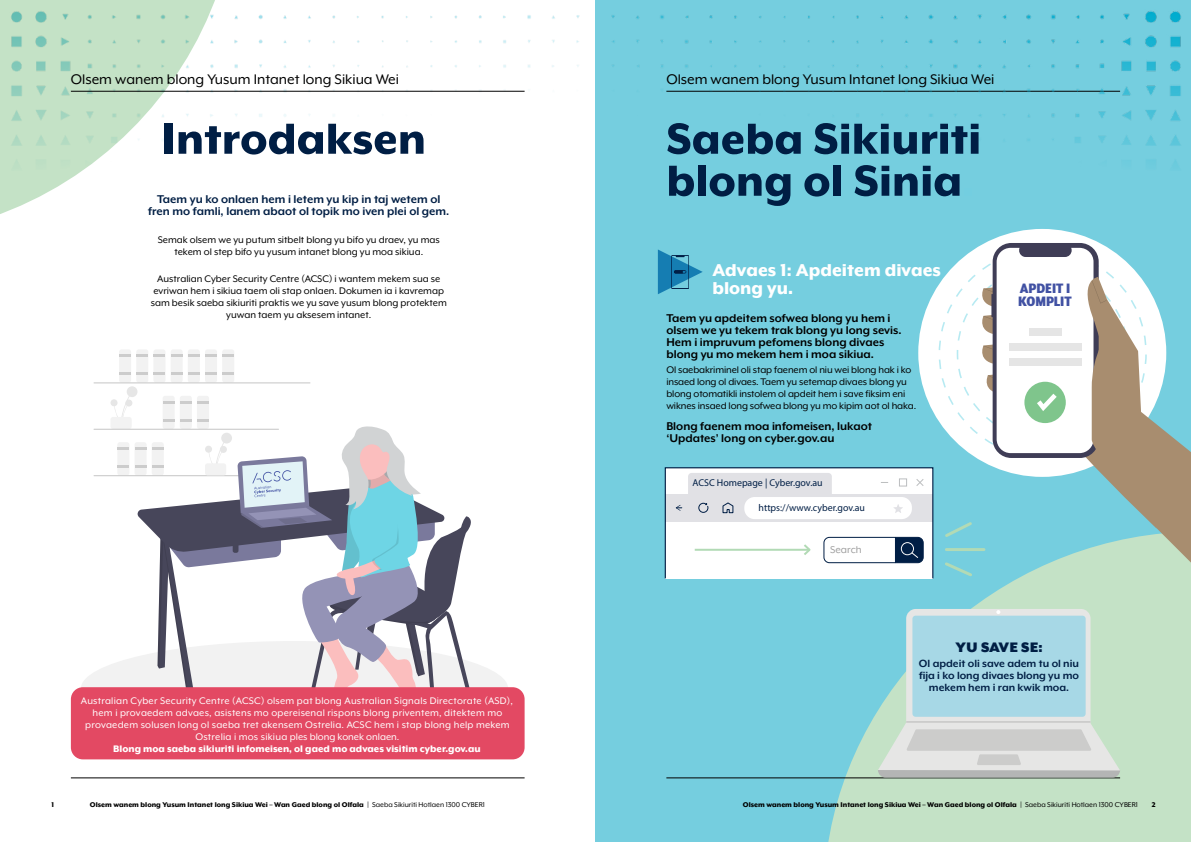
<style>
.page{position:relative;width:1191px;height:842px;background:#fff}
.page>*{position:absolute;margin:0;border:0;box-sizing:border-box;transform-origin:0 0}
.t1{font:800 50px/42px "Mr Eaves XL Mod OT";color:#001e44}
.t2{font:800 20px/18px "Mr Eaves XL Mod OT";color:#fff}
.t3{font:16px "Mr Eaves XL Mod OT";color:#000}
.t4{font:900 16px "Mr Eaves XL Mod OT";color:#001e44}
.t5{font:900 15.7px/13.4px "Mr Eaves XL Mod Nar OT";color:#4151a3}
.t6{font:700 13px/12px "Mr Eaves XL Mod OT";color:#000}
.t7{font:700 13px/12px "Mr Eaves XL Mod OT";color:#001e44;text-align:center}
.t8{font:700 12px/12px "Mr Eaves XL Mod OT";color:#001e44;text-align:center}
.t9{font:11.4px "Mr Eaves XL Mod OT";color:#9e9e9e}
.t10{font:11px/12px "Mr Eaves XL Mod OT";color:#000;text-align:center}
.t11{font:11px/12px "Mr Eaves XL Mod OT";letter-spacing:.02em;color:#fff;text-align:center}
.t12{font:800 11px "Mr Eaves XL Mod OT";color:#fff}
.t13{font:9.9px "Myriad Pro";color:#001e45}
.t14{font:800 8px "Mr Eaves XL Mod OT";color:#000}
.s1{color:#fff}
.s2{color:#73cee0}
.s3{font-weight:400}
</style>
<div class="page">
<div style="left:595px;top:0;width:596px;height:842px;background:#75cedf"></div>
<svg style="left:827px;top:531px;width:364px;height:311px;fill:#c4e2c6"></svg>
<div style="left:665px;top:468px;width:267px;height:110px;background:#fff"></div>
<div style="left:688px;top:473px;width:144px;height:28px;background:#e1e1e5;border-radius:4px"></div>
<svg style="left:823px;top:537px;width:101px;height:27px"></svg>
<div style="left:665px;top:494px;width:267px;height:28px;background:#e1e1e5"></div>
<div style="left:744px;top:497px;width:168px;height:22px;background:#fff;border-radius:10px"></div>
<div style="left:664px;top:467px;width:269px;height:112px;border:1px solid #001e45"></div>
<svg style="left:916px;top:479px;width:8px;height:7px"></svg>
<div style="left:899px;top:479px;width:8px;height:7px;border:1px solid #bcbec0"></div>
<svg style="left:676px;top:505px;width:6px;height:6px"></svg>
<svg style="left:698px;top:503px;width:10px;height:10px"></svg>
<svg style="left:722px;top:502px;width:11px;height:11px"></svg>
<svg style="left:894px;top:504px;width:9px;height:9px"></svg>
<img style="left:218px;top:15px;width:362px;height:102px">
<div style="left:127px;top:386px;width:10px;height:11px;background:#e6e6e6;border-radius:50%"></div>
<div style="left:119px;top:349px;width:12px;height:34px;background:#f2f2f2;border-radius:3px"></div>
<svg style="left:119px;top:355px;width:12px;height:2px"></svg>
<svg style="left:119px;top:373px;width:12px;height:2px"></svg>
<div style="left:136px;top:349px;width:12px;height:34px;background:#f2f2f2;border-radius:3px"></div>
<svg style="left:137px;top:355px;width:11px;height:2px"></svg>
<svg style="left:137px;top:373px;width:11px;height:2px"></svg>
<div style="left:153px;top:349px;width:12px;height:34px;background:#f2f2f2;border-radius:3px"></div>
<svg style="left:154px;top:355px;width:11px;height:2px"></svg>
<svg style="left:154px;top:373px;width:11px;height:2px"></svg>
<div style="left:171px;top:349px;width:12px;height:34px;background:#f2f2f2;border-radius:3px"></div>
<svg style="left:171px;top:355px;width:11px;height:2px"></svg>
<svg style="left:171px;top:373px;width:11px;height:2px"></svg>
<div style="left:188px;top:349px;width:12px;height:34px;background:#f2f2f2;border-radius:3px"></div>
<div style="left:205px;top:349px;width:12px;height:34px;background:#f2f2f2;border-radius:3px"></div>
<div style="left:222px;top:349px;width:12px;height:34px;background:#f2f2f2;border-radius:3px"></div>
<svg style="left:188px;top:355px;width:46px;height:2px"></svg>
<svg style="left:188px;top:373px;width:46px;height:2px"></svg>
<hr style="left:94px;top:382px;width:216px;height:1px;background:#ccc">
<svg style="left:81px;top:395px;width:427px;height:292px"></svg>
<hr style="left:71px;top:91px;width:453px;height:1px;background:#000">
<hr style="left:71px;top:778px;width:453px;height:1px;background:#000">
<img style="left:611px;top:11px;width:570px;height:153px">
<hr style="left:666px;top:778px;width:454px;height:1px;background:#000">
<div style="left:918px;top:229px;width:248px;height:248px;background:#fff;border-radius:50%"></div>
<svg style="left:0;top:0;width:218px;height:214px;fill:#c4e2c6"></svg>
<svg style="left:658px;top:249px;width:44px;height:45px"></svg>
<svg style="left:878px;top:609px;width:242px;height:169px"></svg>
<hr style="left:694px;top:549px;width:115px;height:2px;background:#b2dab5">
<svg style="left:801px;top:544px;width:10px;height:11px"></svg>
<svg style="left:942px;top:243px;width:249px;height:342px"></svg>
<div style="left:71px;top:687px;width:453px;height:72px;background:#e34963;border-radius:12px"></div>
<h3 class="t3" style="left:71px;top:70px;width:330px">Olsem wanem blong Yusum Intanet long Sikiua Wei</h3>
<h1 class="t1" style="left:162px;top:117px;width:278px">Introdaksen<span class="s1">.</span></h1>
<p class="t7" style="left:148px;top:193px;width:302px">Taem yu ko onlaen hem i letem yu kip in taj wetem ol fren mo famli, lanem abaot ol topik mo iven plei ol gem.</p>
<p class="t10" style="left:158px;top:233px;width:284px">Semak olsem we yu putum sitbelt blong yu bifo yu draev, yu mas tekem ol step bifo yu yusum intanet blong yu moa sikiua.</p>
<p class="t10" style="left:151px;top:273px;width:298px">Australian Cyber Security Centre (ACSC) i wantem mekem sua se evriwan hem i sikiua taem oli stap onlaen. Dokumen ia i kavremap sam besik saeba sikiuriti praktis we yu save yusum blong protektem yuwan taem yu aksesem intanet.</p>
<p class="t11" style="left:81px;top:694px;width:434px">Australian Cyber Security Centre (ACSC) olsem pat blong Australian Signals Directorate (ASD), hem i provaedem advaes, asistens mo opereisenal rispons blong priventem, ditektem mo provaedem solusen long ol saeba tret akensem Ostrelia. ACSC hem i stap blong help mekem Ostrelia i mos sikiua ples blong konek onlaen.</p>
<p class="t12" style="left:113px;top:742px;width:369px">Blong moa saeba sikiuriti infomeisen, ol gaed mo advaes visitim cyber.gov.au</p>
<h3 class="t3" style="left:666px;top:70px;width:330px">Olsem wanem blong Yusum Intanet long Sikiua Wei</h3>
<h1 class="t1" style="left:666px;top:117px;width:316px">Saeba Sikiuriti blong ol Sinia<span class="s2">.</span></h1>
<h2 class="t2" style="left:712px;top:261px;width:230px">Advaes 1: Apdeitem divaes blong yu.<span class="s2">.</span></h2>
<p class="t6" style="left:666px;top:312px;width:237px">Taem yu apdeitem sofwea blong yu hem i olsem we yu tekem trak blong yu long sevis.<br>Hem i impruvum pefomens blong divaes blong yu mo mekem hem i moa sikiua.</p>
<p class="t10" style="left:666px;top:364px;width:251px;text-align:left">Ol saebakriminel oli stap faenem ol niu wei blong hak i ko insaed long ol divaes. Taem yu setemap divaes blong yu blong otomatikli instolem ol apdeit hem i save fiksim eni wiknes insaed long sofwea blong yu mo kipim aot ol haka.</p>
<p class="t6" style="left:666px;top:420px;width:207px">Blong faenem moa infomeisen, lukaot ‘Updates’ long on cyber.gov.au</p>
<p class="t13" style="left:692px;top:477px;width:132px">ACSC Homepage | Cyber.gov.au</p>
<p class="t13" style="left:758px;top:501px;width:108px">https://www.cyber.gov.au</p>
<p class="t9" style="left:830px;top:543px;width:33px">Search</p>
<h3 class="t5" style="left:1018px;top:281px;width:55px">APDEIT I<br>KOMPLIT</h3>
<h3 class="t4" style="left:955px;top:638px;width:88px">YU SAVE SE:</h3>
<p class="t8" style="left:919px;top:657px;width:162px">Ol apdeit oli save adem tu ol niu fija i ko long divaes blong yu mo mekem hem i ran kwik moa.</p>
<p class="t14" style="left:51px;top:800px;width:4px">1</p>
<p class="t14" style="left:90px;top:800px;width:396px">Olsem wanem blong Yusum Intanet long Sikiua Wei – Wan Gaed blong ol Olfala | <span class="s3">Saeba Sikiuriti Hotlaen 1300 CYBER1</span></p>
<p class="t14" style="left:743px;top:800px;width:396px">Olsem wanem blong Yusum Intanet long Sikiua Wei – Wan Gaed blong ol Olfala | <span class="s3">Saeba Sikiuriti Hotlaen 1300 CYBER1</span></p>
<p class="t14" style="left:1151px;top:800px;width:5px">2</p>
</div>
